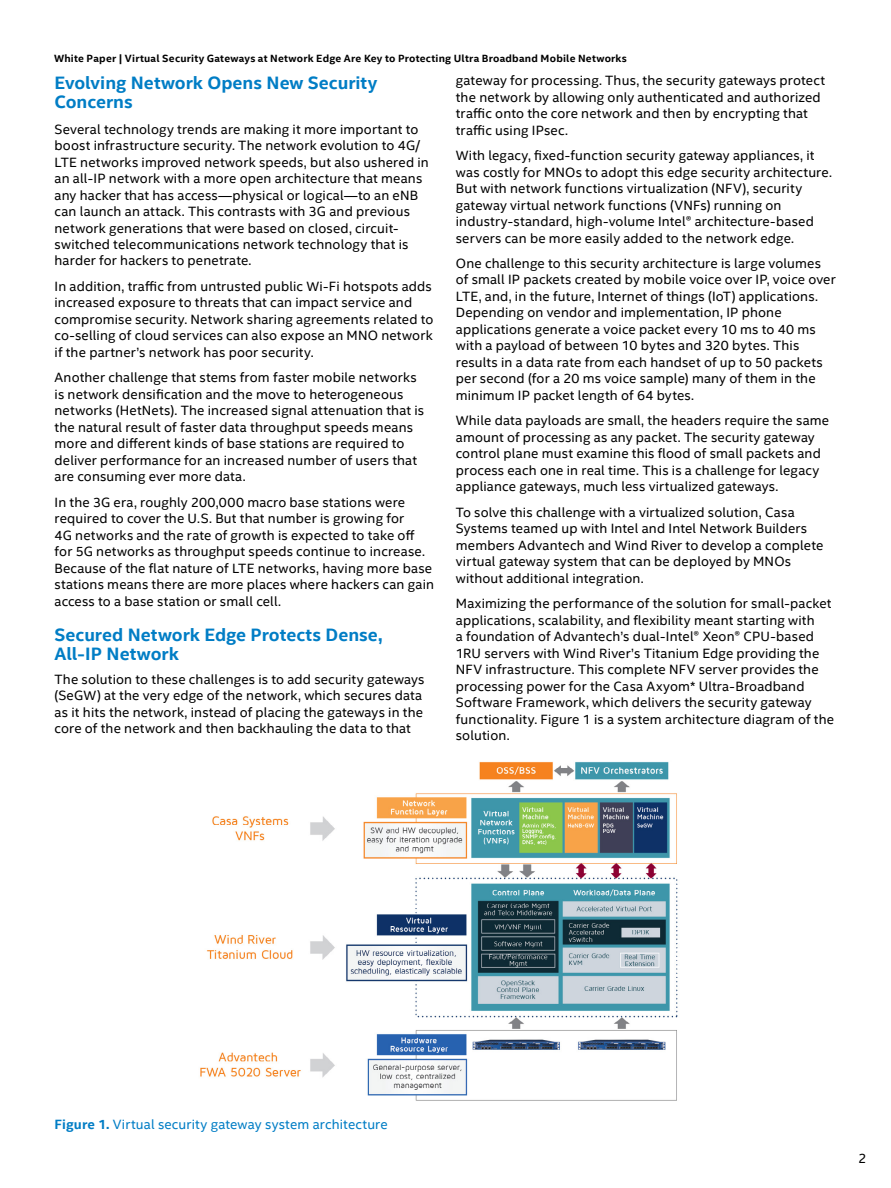
<style>
.page{position:relative;width:891px;height:1188px;background:#fff}
.page>*{position:absolute;margin:0;border:0;box-sizing:border-box;transform-origin:0 0}
.t1{font:700 18px/19.5px "Intel Clear";color:#007dc5}
.t2{font:13.5px/16.5px "Intel Clear";letter-spacing:.01em;color:#000}
.t3{font:13.5px "Intel Clear";letter-spacing:.01em;color:#007dc5}
.t4{font:700 10.5px "Intel Clear";letter-spacing:.02em;color:#000}
.s1{font-weight:700}
</style>
<div class="page">
<img style="left:200px;top:761px;width:478px;height:340px">
<p class="t4" style="left:54px;top:51px;width:575px">White Paper | Virtual Security Gateways at Network Edge Are Key to Protecting Ultra Broadband Mobile Networks</p>
<h1 class="t1" style="left:55px;top:72px;width:324px">Evolving Network Opens New Security<br>Concerns</h1>
<p class="t2" style="left:55px;top:120px;width:376px">Several technology trends are making it more important to boost infrastructure security. The network evolution to 4G/ LTE networks improved network speeds, but also ushered in an all-IP network with a more open architecture that means any hacker that has access—physical or logical—to an eNB can launch an attack. This contrasts with 3G and previous network generations that were based on closed, circuit&shy;switched telecommunications network technology that is harder for hackers to penetrate.</p>
<p class="t2" style="left:55px;top:278px;width:381px">In addition, traffic from untrusted public Wi-Fi hotspots adds increased exposure to threats that can impact service and compromise security. Network sharing agreements related to co-selling of cloud services can also expose an MNO network if the partner’s network has poor security.</p>
<p class="t2" style="left:55px;top:369px;width:371px">Another challenge that stems from faster mobile networks is network densification and the move to heterogeneous networks (HetNets). The increased signal attenuation that is the natural result of faster data throughput speeds means more and different kinds of base stations are required to deliver performance for an increased number of users that are consuming ever more data.</p>
<p class="t2" style="left:55px;top:493px;width:381px">In the 3G era, roughly 200,000 macro base stations were required to cover the U.S. But that number is growing for<br>4G networks and the rate of growth is expected to take off for 5G networks as throughput speeds continue to increase.<br>Because of the flat nature of LTE networks, having more base stations means there are more places where hackers can gain access to a base station or small cell.</p>
<h1 class="t1" style="left:55px;top:624px;width:329px">Secured Network Edge Protects Dense,<br>All-IP Network</h1>
<p class="t2" style="left:55px;top:670px;width:372px">The solution to these challenges is to add security gateways (SeGW) at the very edge of the network, which secures data as it hits the network, instead of placing the gateways in the core of the network and then backhauling the data to that</p>
<p class="t2" style="left:456px;top:72px;width:371px">gateway for processing. Thus, the security gateways protect the network by allowing only authenticated and authorized traffic onto the core network and then by encrypting that traffic using IPsec.</p>
<p class="t2" style="left:456px;top:147px;width:378px">With legacy, fixed-function security gateway appliances, it was costly for MNOs to adopt this edge security architecture.<br>But with network functions virtualization (NFV), security gateway virtual network functions (VNFs) running on industry-standard, high-volume Intel® architecture-based servers can be more easily added to the network edge.</p>
<p class="t2" style="left:456px;top:255px;width:381px">One challenge to this security architecture is large volumes of small IP packets created by mobile voice over IP, voice over LTE, and, in the future, Internet of things (IoT) applications.<br>Depending on vendor and implementation, IP phone applications generate a voice packet every 10 ms to 40 ms with a payload of between 10 bytes and 320 bytes. This results in a data rate from each handset of up to 50 packets per second (for a 20 ms voice sample) many of them in the minimum IP packet length of 64 bytes.</p>
<p class="t2" style="left:456px;top:412px;width:375px">While data payloads are small, the headers require the same amount of processing as any packet. The security gateway control plane must examine this flood of small packets and process each one in real time. This is a challenge for legacy appliance gateways, much less virtualized gateways.</p>
<p class="t2" style="left:456px;top:503px;width:369px">To solve this challenge with a virtualized solution, Casa Systems teamed up with Intel and Intel Network Builders members Advantech and Wind River to develop a complete virtual gateway system that can be deployed by MNOs without additional integration.</p>
<p class="t2" style="left:456px;top:595px;width:380px">Maximizing the performance of the solution for small-packet applications, scalability, and flexibility meant starting with<br>a foundation of Advantech’s dual-Intel® Xeon® CPU-based 1RU servers with Wind River’s Titanium Edge providing the NFV infrastructure. This complete NFV server provides the processing power for the Casa Axyom* Ultra-Broadband Software Framework, which delivers the security gateway functionality. Figure 1 is a system architecture diagram of the solution.</p>
<p class="t3" style="left:55px;top:1115px;width:335px"><span class="s1">Figure 1.</span> Virtual security gateway system architecture</p>
<p class="t2" style="left:858px;top:1150px;width:10px">2</p>
</div>
